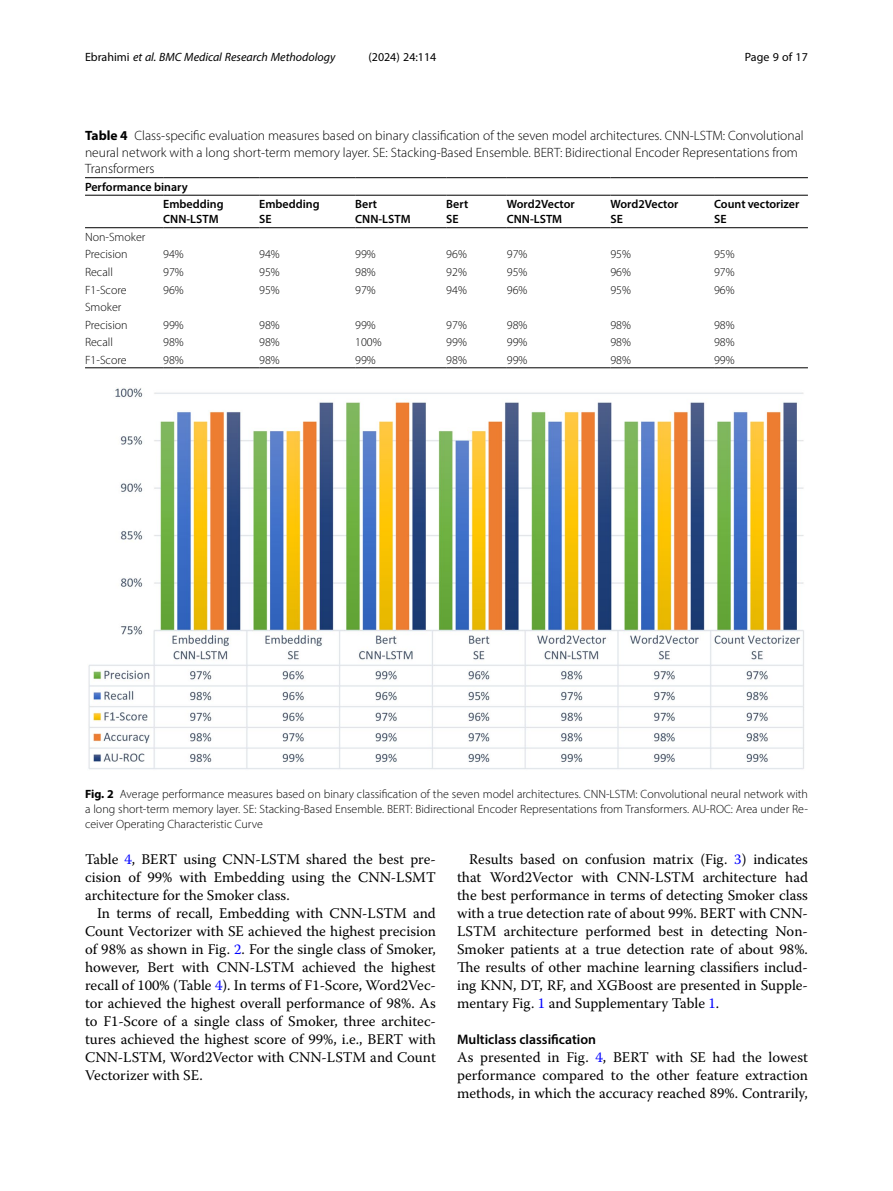
<style>
.page{position:relative;width:893px;height:1191px;background:#fff}
.page>*{position:absolute;margin:0;border:0;box-sizing:border-box;transform-origin:0 0}
.Body_Text_Indent{font:14.7px/18px "Warnock Pro";color:#000;text-align:justify}
.Body_Text{font:14.7px/18px "Warnock Pro";color:#000;text-align:justify}
.Head_2{font:600 13.8px "Myriad Pro";color:#000}
.Table_Caption{font:300 13.5px/16.5px "Myriad Pro";color:#000}
.Figure_Caption{font:300 12px/15px "Myriad Pro";color:#000;text-align:justify}
.Table_Body{font:300 12px "Myriad Pro";color:#000}
.Table_Head{font:600 12px "Myriad Pro";color:#000}
.t1{font:italic 12px "Myriad Pro";color:#000}
.t2{font:12px "Myriad Pro";color:#000}
.s1{font-style:normal}
.s2{font-weight:700}
.s3{color:#00f}
</style>
<div class="page">
<hr style="left:85px;top:227px;width:78px;height:1px;background:#000">
<hr style="left:163px;top:227px;width:96px;height:1px;background:#000">
<hr style="left:259px;top:227px;width:96px;height:1px;background:#000">
<hr style="left:355px;top:227px;width:91px;height:1px;background:#000">
<hr style="left:446px;top:227px;width:61px;height:1px;background:#000">
<hr style="left:507px;top:227px;width:103px;height:1px;background:#000">
<hr style="left:610px;top:227px;width:104px;height:1px;background:#000">
<hr style="left:714px;top:227px;width:94px;height:1px;background:#000">
<hr style="left:85px;top:367px;width:78px;height:1px;background:#000">
<hr style="left:163px;top:367px;width:96px;height:1px;background:#000">
<hr style="left:259px;top:367px;width:96px;height:1px;background:#000">
<hr style="left:355px;top:367px;width:91px;height:1px;background:#000">
<hr style="left:446px;top:367px;width:61px;height:1px;background:#000">
<hr style="left:507px;top:367px;width:103px;height:1px;background:#000">
<hr style="left:610px;top:367px;width:104px;height:1px;background:#000">
<hr style="left:714px;top:367px;width:94px;height:1px;background:#000">
<hr style="left:85px;top:177px;width:78px;height:1px;background:#000">
<hr style="left:163px;top:177px;width:96px;height:1px;background:#000">
<hr style="left:259px;top:177px;width:96px;height:1px;background:#000">
<hr style="left:355px;top:177px;width:91px;height:1px;background:#000">
<hr style="left:446px;top:177px;width:61px;height:1px;background:#000">
<hr style="left:507px;top:177px;width:103px;height:1px;background:#000">
<hr style="left:610px;top:177px;width:104px;height:1px;background:#000">
<hr style="left:714px;top:177px;width:94px;height:1px;background:#000">
<hr style="left:85px;top:195px;width:78px;height:1px;background:#000">
<hr style="left:163px;top:195px;width:96px;height:1px;background:#000">
<hr style="left:259px;top:195px;width:96px;height:1px;background:#000">
<hr style="left:355px;top:195px;width:91px;height:1px;background:#000">
<hr style="left:446px;top:195px;width:61px;height:1px;background:#000">
<hr style="left:507px;top:195px;width:103px;height:1px;background:#000">
<hr style="left:610px;top:195px;width:104px;height:1px;background:#000">
<hr style="left:714px;top:195px;width:94px;height:1px;background:#000">
<img style="left:88px;top:388px;width:716px;height:381px">
<p class="t1" style="left:85px;top:50px;width:252px"><span class="s1">Ebrahimi</span> et al. BMC Medical Research Methodology</p>
<p class="t2" style="left:368px;top:50px;width:70px">(2024) 24:114</p>
<p class="t2" style="left:745px;top:50px;width:65px">Page 9 of 17</p>
<p class="Table_Caption" style="left:85px;top:128px;width:720px"><span class="s2">Table 4</span> Class-specific evaluation measures based on binary classification of the seven model architectures. CNN-LSTM: Convolutional neural network with a long short-term memory layer. SE: Stacking-Based Ensemble. BERT: Bidirectional Encoder Representations from<br>Transformers</p>
<p class="Table_Head" style="left:85px;top:179px;width:104px">Performance binary</p>
<p class="Table_Head" style="left:163px;top:197px;width:62px">Embedding</p>
<p class="Table_Head" style="left:163px;top:212px;width:57px">CNN-LSTM</p>
<p class="Table_Head" style="left:259px;top:197px;width:62px">Embedding</p>
<p class="Table_Head" style="left:259px;top:212px;width:14px">SE</p>
<p class="Table_Head" style="left:507px;top:197px;width:70px">Word2Vector</p>
<p class="Table_Head" style="left:507px;top:212px;width:57px">CNN-LSTM</p>
<p class="Table_Head" style="left:610px;top:197px;width:70px">Word2Vector</p>
<p class="Table_Head" style="left:610px;top:212px;width:14px">SE</p>
<p class="Table_Head" style="left:714px;top:197px;width:87px">Count vectorizer</p>
<p class="Table_Head" style="left:714px;top:212px;width:14px">SE</p>
<p class="Table_Head" style="left:355px;top:197px;width:23px">Bert</p>
<p class="Table_Head" style="left:355px;top:212px;width:57px">CNN-LSTM</p>
<p class="Table_Head" style="left:446px;top:197px;width:23px">Bert</p>
<p class="Table_Head" style="left:446px;top:212px;width:14px">SE</p>
<p class="Table_Body" style="left:85px;top:230px;width:62px">Non-Smoker</p>
<p class="Table_Body" style="left:85px;top:247px;width:44px">Precision</p>
<p class="Table_Body" style="left:163px;top:247px;width:22px">94%</p>
<p class="Table_Body" style="left:259px;top:247px;width:22px">94%</p>
<p class="Table_Body" style="left:355px;top:247px;width:22px">99%</p>
<p class="Table_Body" style="left:446px;top:247px;width:22px">96%</p>
<p class="Table_Body" style="left:507px;top:247px;width:22px">97%</p>
<p class="Table_Body" style="left:610px;top:247px;width:22px">95%</p>
<p class="Table_Body" style="left:714px;top:247px;width:22px">95%</p>
<p class="Table_Body" style="left:85px;top:265px;width:29px">Recall</p>
<p class="Table_Body" style="left:163px;top:265px;width:22px">97%</p>
<p class="Table_Body" style="left:259px;top:265px;width:22px">95%</p>
<p class="Table_Body" style="left:355px;top:265px;width:22px">98%</p>
<p class="Table_Body" style="left:446px;top:265px;width:22px">92%</p>
<p class="Table_Body" style="left:507px;top:265px;width:22px">95%</p>
<p class="Table_Body" style="left:610px;top:265px;width:22px">96%</p>
<p class="Table_Body" style="left:714px;top:265px;width:22px">97%</p>
<p class="Table_Body" style="left:85px;top:282px;width:43px">F1-Score</p>
<p class="Table_Body" style="left:163px;top:282px;width:22px">96%</p>
<p class="Table_Body" style="left:259px;top:282px;width:22px">95%</p>
<p class="Table_Body" style="left:355px;top:282px;width:22px">97%</p>
<p class="Table_Body" style="left:446px;top:282px;width:22px">94%</p>
<p class="Table_Body" style="left:507px;top:282px;width:22px">96%</p>
<p class="Table_Body" style="left:610px;top:282px;width:22px">95%</p>
<p class="Table_Body" style="left:714px;top:282px;width:22px">96%</p>
<p class="Table_Body" style="left:85px;top:300px;width:38px">Smoker</p>
<p class="Table_Body" style="left:85px;top:317px;width:44px">Precision</p>
<p class="Table_Body" style="left:163px;top:317px;width:22px">99%</p>
<p class="Table_Body" style="left:259px;top:317px;width:22px">98%</p>
<p class="Table_Body" style="left:355px;top:317px;width:22px">99%</p>
<p class="Table_Body" style="left:446px;top:317px;width:22px">97%</p>
<p class="Table_Body" style="left:507px;top:317px;width:22px">98%</p>
<p class="Table_Body" style="left:610px;top:317px;width:22px">98%</p>
<p class="Table_Body" style="left:714px;top:317px;width:22px">98%</p>
<p class="Table_Body" style="left:85px;top:335px;width:29px">Recall</p>
<p class="Table_Body" style="left:163px;top:335px;width:22px">98%</p>
<p class="Table_Body" style="left:259px;top:335px;width:22px">98%</p>
<p class="Table_Body" style="left:355px;top:335px;width:28px">100%</p>
<p class="Table_Body" style="left:446px;top:335px;width:22px">99%</p>
<p class="Table_Body" style="left:507px;top:335px;width:22px">99%</p>
<p class="Table_Body" style="left:610px;top:335px;width:22px">98%</p>
<p class="Table_Body" style="left:714px;top:335px;width:22px">98%</p>
<p class="Table_Body" style="left:85px;top:352px;width:43px">F1-Score</p>
<p class="Table_Body" style="left:163px;top:352px;width:22px">98%</p>
<p class="Table_Body" style="left:259px;top:352px;width:22px">98%</p>
<p class="Table_Body" style="left:355px;top:352px;width:22px">99%</p>
<p class="Table_Body" style="left:446px;top:352px;width:22px">98%</p>
<p class="Table_Body" style="left:507px;top:352px;width:22px">99%</p>
<p class="Table_Body" style="left:610px;top:352px;width:22px">98%</p>
<p class="Table_Body" style="left:714px;top:352px;width:22px">99%</p>
<p class="Figure_Caption" style="left:85px;top:786px;width:724px"><span class="s2">Fig. 2</span> Average performance measures based on binary classification of the seven model architectures. CNN-LSTM: Convolutional neural network with a long short-term memory layer. SE: Stacking-Based Ensemble. BERT: Bidirectional Encoder Representations from Transformers. AU-ROC: Area under Re&shy;ceiver Operating Characteristic Curve</p>
<p class="Body_Text" style="left:85px;top:850px;width:352px">Table <span class="s3">4</span>, BERT using CNN-LSTM shared the best pre&shy;cision of 99% with Embedding using the CNN-LSMT architecture for the Smoker class.</p>
<p class="Body_Text_Indent" style="left:85px;top:904px;width:352px;text-indent:12px">In terms of recall, Embedding with CNN-LSTM and Count Vectorizer with SE achieved the highest precision of 98% as shown in Fig. <span class="s3">2</span>. For the single class of Smoker, however, Bert with CNN-LSTM achieved the highest recall of 100% (Table <span class="s3">4</span>). In terms of F1-Score, Word2Vec&shy;tor achieved the highest overall performance of 98%. As to F1-Score of a single class of Smoker, three architec&shy;tures achieved the highest score of 99%, i.e., BERT with CNN-LSTM, Word2Vector with CNN-LSTM and Count Vectorizer with SE.</p>
<p class="Body_Text_Indent" style="left:457px;top:850px;width:352px;text-indent:12px">Results based on confusion matrix (Fig. <span class="s3">3</span>) indicates that Word2Vector with CNN-LSTM architecture had the best performance in terms of detecting Smoker class with a true detection rate of about 99%. BERT with CNN-LSTM architecture performed best in detecting Non-Smoker patients at a true detection rate of about 98%.<br>The results of other machine learning classifiers includ&shy;ing KNN, DT, RF, and XGBoost are presented in Supple&shy;mentary Fig. <span class="s3">1</span> and Supplementary Table <span class="s3">1</span>.</p>
<p class="Head_2" style="left:457px;top:1031px;width:140px">Multiclass classification</p>
<p class="Body_Text" style="left:457px;top:1048px;width:352px">As presented in Fig. <span class="s3">4</span>, BERT with SE had the lowest performance compared to the other feature extraction methods, in which the accuracy reached 89%. Contrarily,</p>
</div>
